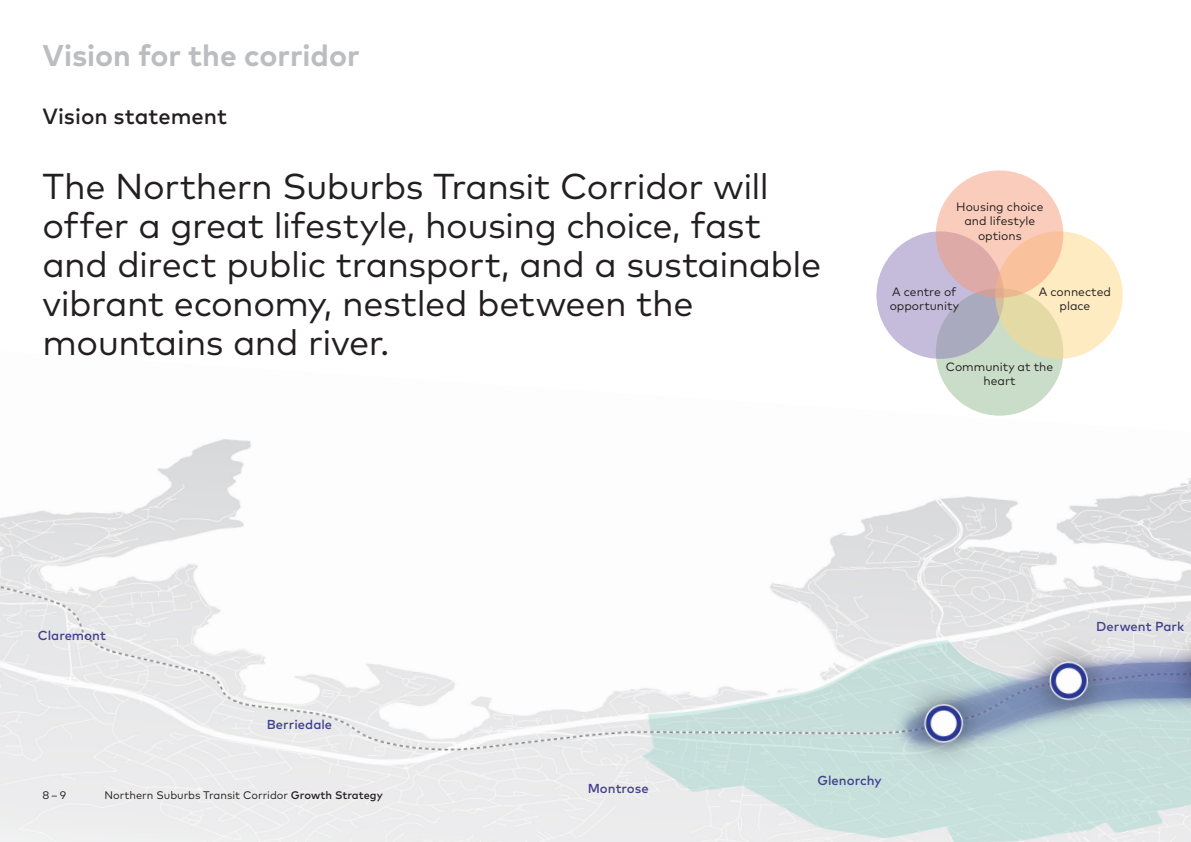
<style>
.page{position:relative;width:1191px;height:842px;background:#fff}
.page>*{position:absolute;margin:0;border:0;box-sizing:border-box;transform-origin:0 0}
.Pull_Quote__Regular_Hang{font:36px/39px "Mark Pro";letter-spacing:-.015em;color:#231f20}
.Titles__Title_1_-_Numberless{font:700 30px "Mark Pro";color:#bcbdc0}
.Header__H1{font:500 22px "Mark Pro";color:#231f20}
.Text__Body{font:500 13px "Mark Pro";color:#424090}
.t1{font:12.1px/14.5px "Mark Pro";color:#231f20;text-align:center}
.t2{font:11px "Mark Pro";color:#231f20}
.s1{font-weight:500}
</style>
<div class="page">
<img style="left:0;top:351px;width:1191px;height:491px">
<div style="left:935px;top:288px;width:128px;height:128px;background:#c9ddc8;border-radius:50%"></div>
<svg style="left:876px;top:231px;width:128px;height:128px;background:#beb7d2"></svg>
<svg style="left:995px;top:231px;width:127px;height:128px;background:#f5e5b8"></svg>
<svg style="left:935px;top:170px;width:128px;height:128px;background:#f3c2b0"></svg>
<p class="Titles__Title_1_-_Numberless" style="left:43px;top:33px;width:319px">Vision for the corridor</p>
<p class="Header__H1" style="left:43px;top:100px;width:186px">Vision statement</p>
<p class="Pull_Quote__Regular_Hang" style="left:43px;top:164px;width:780px">The Northern Suburbs Transit Corridor will offer a great lifestyle, housing choice, fast and direct public transport, and a sustainable vibrant economy, nestled between the mountains and river.</p>
<p class="t1" style="left:956px;top:198px;width:89px">Housing choice and lifestyle options</p>
<p class="t1" style="left:889px;top:283px;width:71px;text-align:left">A centre of opportunity</p>
<p class="t1" style="left:1038px;top:283px;width:74px">A connected place</p>
<p class="t1" style="left:946px;top:358px;width:109px">Community at the heart</p>
<p class="Text__Body" style="left:38px;top:625px;width:70px">Claremont</p>
<p class="Text__Body" style="left:267px;top:714px;width:67px">Berriedale</p>
<p class="t2" style="left:43px;top:787px;width:25px">8–9</p>
<p class="t2" style="left:105px;top:787px;width:280px">Northern Suburbs Transit Corridor <span class="s1">Growth Strategy</span></p>
<p class="Text__Body" style="left:587px;top:778px;width:63px">Montrose</p>
<p class="Text__Body" style="left:817px;top:771px;width:66px">Glenorchy</p>
<p class="Text__Body" style="left:1096px;top:616px;width:89px">Derwent Park</p>
</div>
